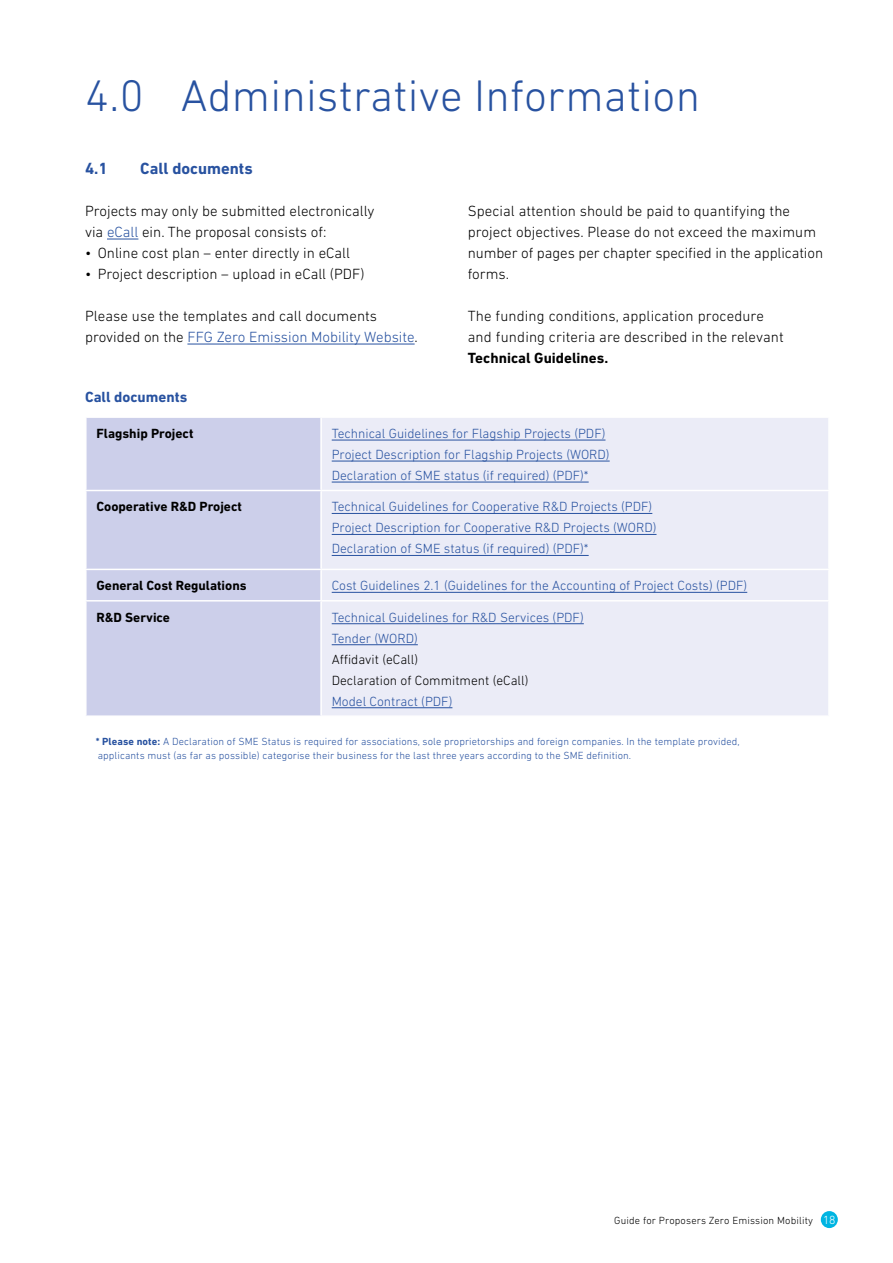
<style>
.page{position:relative;width:893px;height:1263px;background:#fff}
.page>*{position:absolute;margin:0;border:0;box-sizing:border-box;transform-origin:0 0}
.H1_Blau_Groß{font:300 45px "DIN Next LT Pro";letter-spacing:.005em;color:#2852a0}
.H2_Blau_Bold_11pt{font:700 16.5px "DIN Next LT Pro";color:#2852a0}
.Fließtext{font:300 15px/21px "DIN Next LT Pro";letter-spacing:.005em;color:#000}
.Fließtext_ohne_Abstand_danach{font:300 15px/21px "DIN Next LT Pro";color:#000}
.t1{font:700 15px "DIN Next LT Pro";color:#2852a0}
.Tabelle_Zellen{font:300 13.5px "DIN Next LT Pro";color:#2852a0}
.Tabelle_Zeilenkopf_Schwarz_Bold{font:700 13.5px "DIN Next LT Pro";color:#000}
.Tabelle_Zellen-2{font:300 13.5px "DIN Next LT Pro";color:#000}
.Hinweis_Tabelle{font:300 10.5px/13.5px "DIN Next LT Pro";letter-spacing:.01em;color:#2852a0}
.t2{font:300 10.5px "DIN Next LT Pro";letter-spacing:.015em;color:#000}
.s1{color:#2852a0}
.s2{font-weight:700}
.s3{font-size:12px;color:#fff}
</style>
<div class="page">
<div style="left:821px;top:1211px;width:17px;height:17px;background:#00b5e2;border-radius:50%"></div>
<hr style="left:107px;top:239px;width:31px;height:1px;background:#2852a0">
<hr style="left:187px;top:344px;width:228px;height:1px;background:#2852a0">
<div style="left:87px;top:418px;width:233px;height:297px;background:#cccfea"></div>
<div style="left:322px;top:418px;width:506px;height:297px;background:#ebecf7"></div>
<hr style="left:85px;top:490px;width:236px;height:1px;background:#fff">
<hr style="left:321px;top:490px;width:509px;height:1px;background:#fff">
<hr style="left:85px;top:569px;width:236px;height:1px;background:#fff">
<hr style="left:321px;top:569px;width:509px;height:1px;background:#fff">
<hr style="left:85px;top:600px;width:236px;height:1px;background:#fff">
<hr style="left:321px;top:600px;width:509px;height:1px;background:#fff">
<hr style="left:332px;top:440px;width:273px;height:1px;background:#2852a0">
<hr style="left:332px;top:461px;width:278px;height:1px;background:#2852a0">
<hr style="left:332px;top:482px;width:257px;height:1px;background:#2852a0">
<hr style="left:332px;top:513px;width:320px;height:1px;background:#2852a0">
<hr style="left:332px;top:534px;width:324px;height:1px;background:#2852a0">
<hr style="left:332px;top:555px;width:257px;height:1px;background:#2852a0">
<hr style="left:332px;top:592px;width:415px;height:1px;background:#2852a0">
<hr style="left:332px;top:623px;width:252px;height:1px;background:#2852a0">
<hr style="left:332px;top:644px;width:86px;height:1px;background:#2852a0">
<hr style="left:332px;top:707px;width:120px;height:1px;background:#2852a0">
<h1 class="H1_Blau_Groß" style="left:85px;top:70px;width:616px">4.0 Administrative Information</h1>
<h2 class="H2_Blau_Bold_11pt" style="left:85px;top:159px;width:24px">4.1</h2>
<h2 class="H2_Blau_Bold_11pt" style="left:140px;top:159px;width:114px">Call documents</h2>
<p class="Fließtext_ohne_Abstand_danach" style="left:85px;top:200px;width:291px">Projects may only be submitted electronically via <span class="s1">eCall</span> ein. The proposal consists of:</p>
<p class="Fließtext" style="left:85px;top:242px;width:267px">• Online cost plan – enter directly in eCall</p>
<p class="Fließtext" style="left:85px;top:263px;width:281px">• Project description – upload in eCall (PDF)</p>
<p class="Fließtext_ohne_Abstand_danach" style="left:85px;top:305px;width:334px">Please use the templates and call documents provided on the <span class="s1">FFG Zero Emission Mobility Website</span>.</p>
<p class="Fließtext" style="left:468px;top:200px;width:357px">Special attention should be paid to quantifying the project objectives. Please do not exceed the maximum number of pages per chapter specified in the application forms.</p>
<p class="Fließtext" style="left:468px;top:305px;width:318px">The funding conditions, application procedure and funding criteria are described in the relevant<br><span class="s2">Technical Guidelines.</span></p>
<p class="t1" style="left:85px;top:388px;width:104px">Call documents</p>
<p class="Tabelle_Zeilenkopf_Schwarz_Bold" style="left:96px;top:425px;width:99px">Flagship Project</p>
<p class="Tabelle_Zellen" style="left:332px;top:425px;width:275px">Technical Guidelines for Flagship Projects (PDF)</p>
<p class="Tabelle_Zellen" style="left:332px;top:446px;width:279px">Project Description for Flagship Projects (WORD)</p>
<p class="Tabelle_Zellen" style="left:332px;top:467px;width:258px">Declaration of SME status (if required) (PDF)*</p>
<p class="Tabelle_Zeilenkopf_Schwarz_Bold" style="left:96px;top:499px;width:147px">Cooperative R&amp;D Project</p>
<p class="Tabelle_Zellen" style="left:332px;top:499px;width:322px">Technical Guidelines for Cooperative R&amp;D Projects (PDF)</p>
<p class="Tabelle_Zellen" style="left:332px;top:520px;width:326px">Project Description for Cooperative R&amp;D Projects (WORD)</p>
<p class="Tabelle_Zellen" style="left:332px;top:541px;width:258px">Declaration of SME status (if required) (PDF)*</p>
<p class="Tabelle_Zeilenkopf_Schwarz_Bold" style="left:96px;top:578px;width:152px">General Cost Regulations</p>
<p class="Tabelle_Zellen" style="left:332px;top:578px;width:417px">Cost Guidelines 2.1 (Guidelines for the Accounting of Project Costs) (PDF)</p>
<p class="Tabelle_Zeilenkopf_Schwarz_Bold" style="left:96px;top:609px;width:75px">R&amp;D Service</p>
<p class="Tabelle_Zellen" style="left:332px;top:609px;width:254px">Technical Guidelines for R&amp;D Services (PDF)</p>
<p class="Tabelle_Zellen" style="left:332px;top:630px;width:88px">Tender (WORD)</p>
<p class="Tabelle_Zellen-2" style="left:332px;top:651px;width:88px">Affidavit (eCall)</p>
<p class="Tabelle_Zellen-2" style="left:332px;top:672px;width:198px">Declaration of Commitment (eCall)</p>
<p class="Tabelle_Zellen" style="left:332px;top:693px;width:122px">Model Contract (PDF)</p>
<p class="Hinweis_Tabelle" style="left:96px;top:735px;width:645px"><span class="s2">* Please note:</span> A Declaration of SME Status is required for associations, sole proprietorships and foreign companies. In the template provided, applicants must (as far as possible) categorise their business for the last three years according to the SME definition.</p>
<p class="t2" style="left:614px;top:1214px;width:223px">Guide for Proposers Zero Emission Mobility <span class="s3">18</span></p>
</div>
